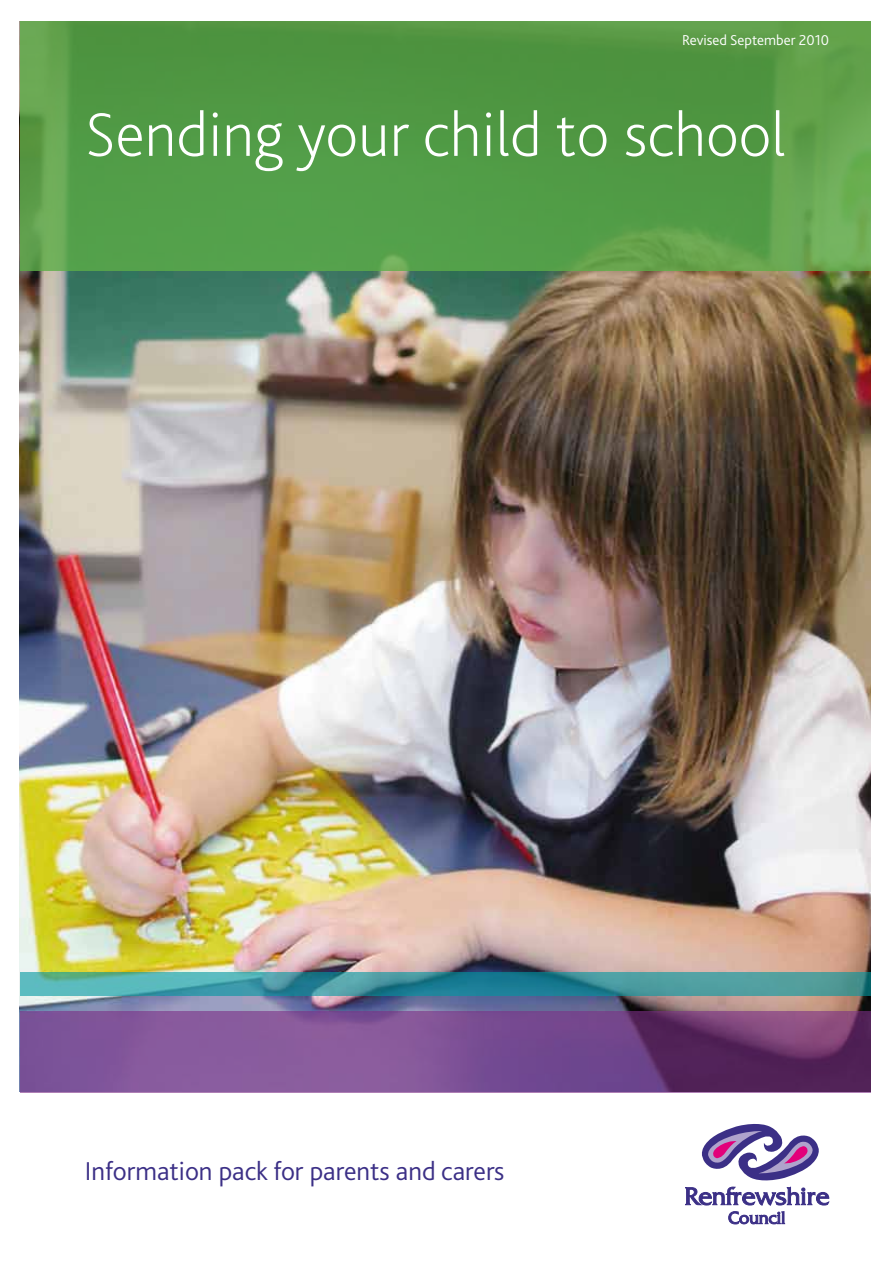
<style>
.page{position:relative;width:893px;height:1263px;background:#fff}
.page>*{position:absolute;margin:0;border:0;box-sizing:border-box;transform-origin:0 0}
.t1{font:200 64.5px "Bliss Pro";color:#fff}
.t2{font:300 27px "Bliss Pro";color:#3b2f86}
.t3{font:300 15px "Bliss Pro";color:#fff}
</style>
<div class="page">
<img style="left:20px;top:271px;width:850px;height:740px">
<svg style="left:20px;top:21px;width:850px;height:250px;background:#559c47"></svg>
<svg style="left:685px;top:1124px;width:144px;height:100px"></svg>
<svg style="left:20px;top:972px;width:850px;height:24px;background:#40989f"></svg>
<svg style="left:20px;top:1011px;width:850px;height:82px;background:#784a8a"></svg>
<p class="t3" style="left:682px;top:31px;width:149px">Revised September 2010</p>
<h1 class="t1" style="left:85px;top:94px;width:702px">Sending your child to school</h1>
<p class="t2" style="left:85px;top:1155px;width:421px">Information pack for parents and carers</p>
</div>
